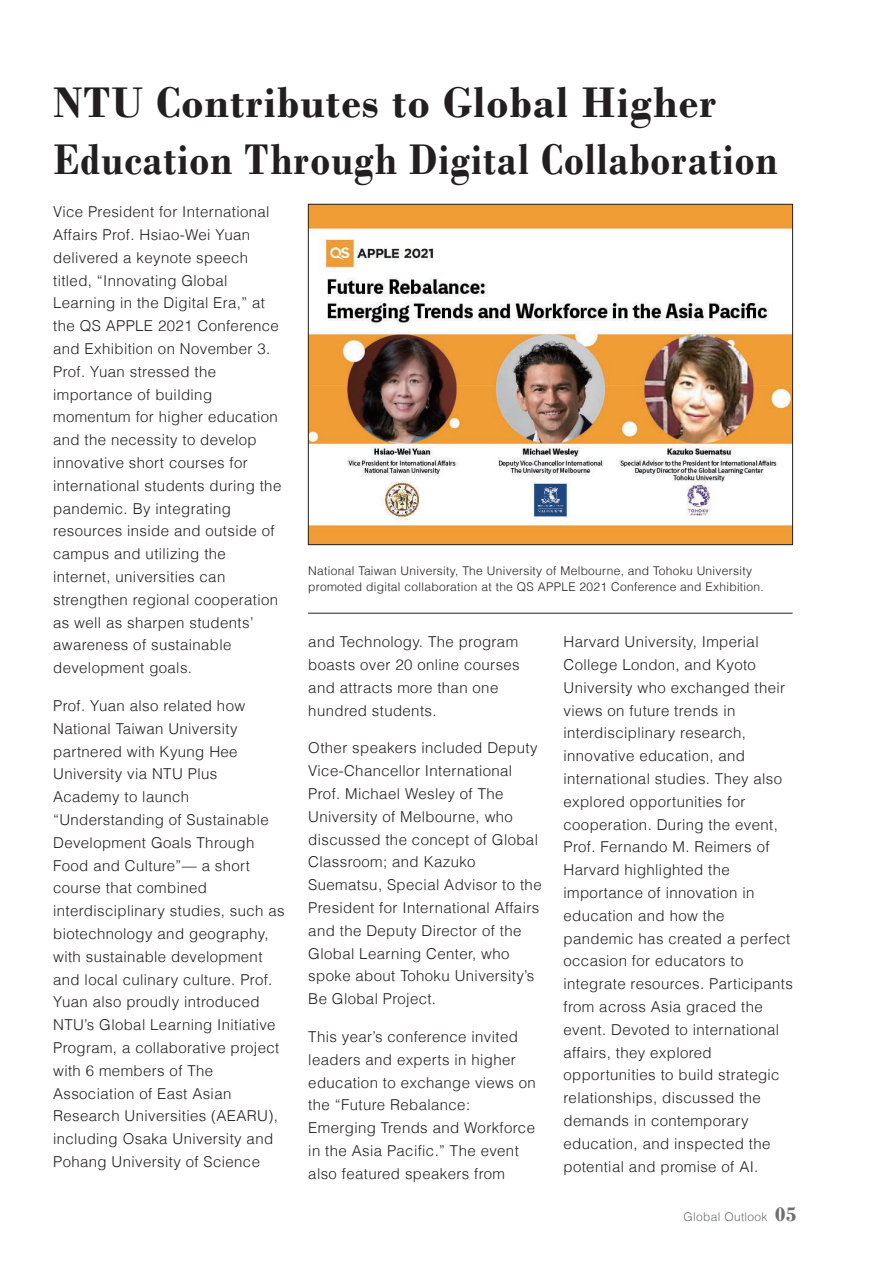
<style>
.page{position:relative;width:893px;height:1263px;background:#fff}
.page>*{position:absolute;margin:0;border:0;box-sizing:border-box;transform-origin:0 0}
.t1{font:700 45px/57px "Bodoni";letter-spacing:.025em;color:#231f20}
.t2{font:300 15px/22.8px "Helvetica LT";letter-spacing:.025em;color:#231f20}
.t3{font:300 12px/16.5px "Helvetica LT";letter-spacing:.025em;color:#231f20}
.t4{font:300 12px "Helvetica LT";letter-spacing:.025em;color:#6c6d70}
.s1{font-family:"Bodoni";font-weight:700;font-size:21px}
</style>
<div class="page">
<img style="left:310px;top:206px;width:481px;height:337px">
<hr style="left:308px;top:613px;width:485px;height:1px;background:#231f20">
<h1 class="t1" style="left:53px;top:74px;width:726px">NTU Contributes to Global Higher<br>Education Through Digital Collaboration</h1>
<p class="t2" style="left:53px;top:200px;width:230px">Vice President for International<br>Affairs Prof. Hsiao-Wei Yuan delivered a keynote speech titled, “Innovating Global<br>Learning in the Digital Era,” at the QS APPLE 2021 Conference and Exhibition on November 3.<br>Prof. Yuan stressed the importance of building momentum for higher education and the necessity to develop innovative short courses for international students during the pandemic. By integrating resources inside and outside of campus and utilizing the internet, universities can strengthen regional cooperation as well as sharpen students’ awareness of sustainable development goals.</p>
<p class="t2" style="left:53px;top:694px;width:233px">Prof. Yuan also related how<br>National Taiwan University partnered with Kyung Hee<br>University via NTU Plus<br>Academy to launch “Understanding of Sustainable<br>Development Goals Through<br>Food and Culture”— a short course that combined interdisciplinary studies, such as biotechnology and geography, with sustainable development and local culinary culture. Prof.<br>Yuan also proudly introduced<br>NTU’s Global Learning Initiative<br>Program, a collaborative project with 6 members of The<br>Association of East Asian<br>Research Universities (AEARU), including Osaka University and<br>Pohang University of Science</p>
<p class="t3" style="left:308px;top:562px;width:457px">National Taiwan University, The University of Melbourne, and Tohoku University promoted digital collaboration at the QS APPLE 2021 Conference and Exhibition.</p>
<p class="t2" style="left:308px;top:630px;width:213px">and Technology. The program boasts over 20 online courses and attracts more than one hundred students.</p>
<p class="t2" style="left:308px;top:736px;width:235px">Other speakers included Deputy<br>Vice-Chancellor International<br>Prof. Michael Wesley of The<br>University of Melbourne, who discussed the concept of Global<br>Classroom; and Kazuko<br>Suematsu, Special Advisor to the<br>President for International Affairs and the Deputy Director of the<br>Global Learning Center, who spoke about Tohoku University’s<br>Be Global Project.</p>
<p class="t2" style="left:308px;top:1025px;width:229px">This year’s conference invited leaders and experts in higher education to exchange views on the “Future Rebalance:<br>Emerging Trends and Workforce in the Asia Pacific.” The event also featured speakers from</p>
<p class="t2" style="left:563px;top:630px;width:231px">Harvard University, Imperial<br>College London, and Kyoto<br>University who exchanged their views on future trends in interdisciplinary research, innovative education, and international studies. They also explored opportunities for cooperation. During the event,<br>Prof. Fernando M. Reimers of<br>Harvard highlighted the importance of innovation in education and how the pandemic has created a perfect occasion for educators to integrate resources. Participants from across Asia graced the event. Devoted to international affairs, they explored opportunities to build strategic relationships, discussed the demands in contemporary education, and inspected the potential and promise of AI.</p>
<p class="t4" style="left:684px;top:1210px;width:114px">Global Outlook <span class="s1">05</span></p>
</div>
